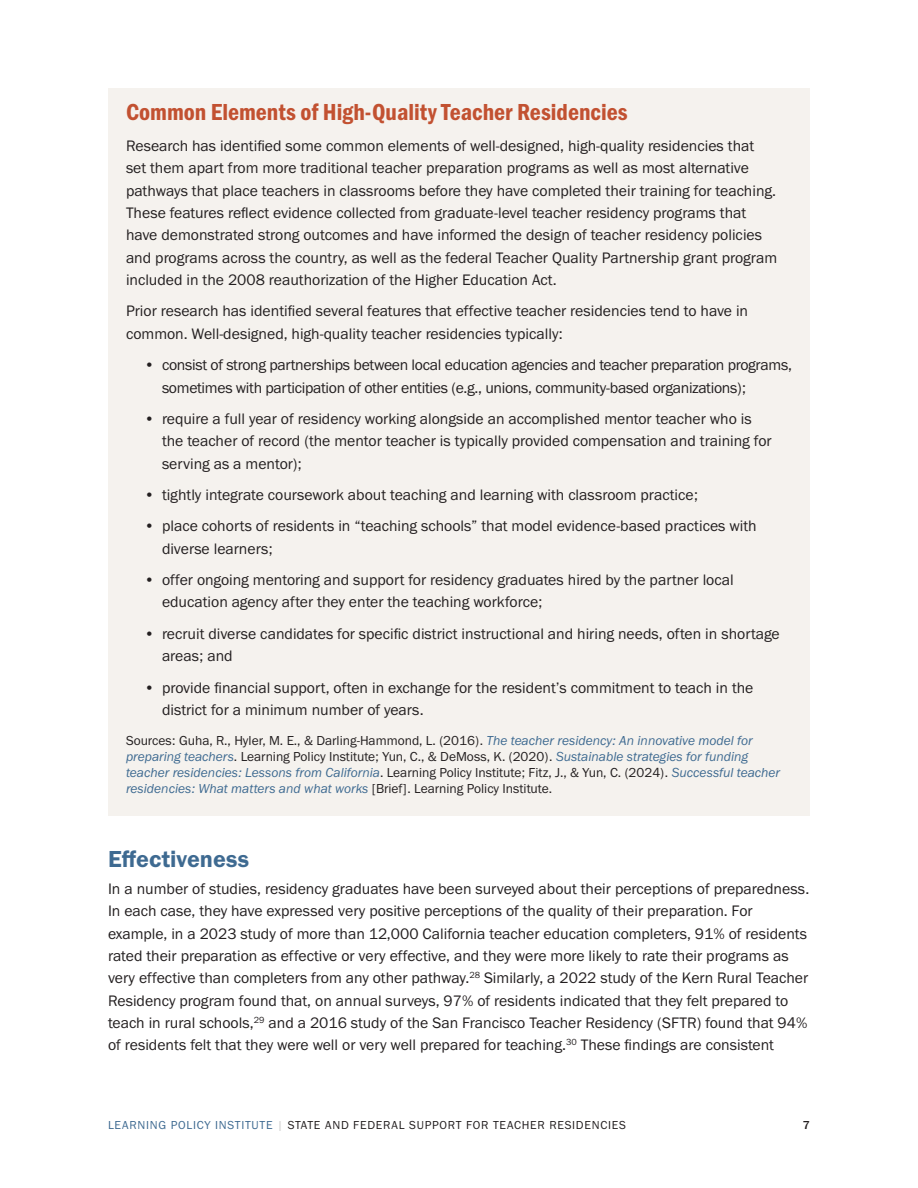
<style>
.page{position:relative;width:918px;height:1188px;background:#fff}
.page>*{position:absolute;margin:0;border:0;box-sizing:border-box;transform-origin:0 0}
.Tan_Shaded_H2__beginning{font:24px "Franklin Gothic URW Con Dem";color:#c25131}
.Heading_2_-_Omit_TOC{font:24px "Franklin Gothic URW Dem";color:#3e6a91}
.Text{font:15.75px/22.4px "Franklin Gothic URW Boo";color:#231f20}
.Tan_Shaded_Text{font:15.75px/22.4px "Franklin Gothic URW Boo";color:#231f20}
.Text-2{font:15.75px/22.4px "Franklin Gothic URW Boo";letter-spacing:-.02em;color:#231f20}
.Tan_Shaded_Note___Source{font:13.5px/16.2px "Franklin Gothic URW Boo";color:#231f20}
.t1{font:12px "Franklin Gothic URW Boo";letter-spacing:.06em;color:#231f20}
.t2{font:12px "Franklin Gothic URW Boo";letter-spacing:.06em;color:#3e6a91}
.t3{font:500 12px "Franklin Gothic URW";color:#231f20}
.s1{font-family:"Franklin Gothic URW Boo Ita";color:#3e6a91}
.s2{color:#cbcbcb}
.s3{color:#231f20}
</style>
<div class="page">
<div style="left:108px;top:88px;width:702px;height:53px;background:#f5f2ee"></div>
<div style="left:108px;top:122px;width:702px;height:182px;background:#f5f2ee"></div>
<div style="left:108px;top:288px;width:702px;height:70px;background:#f5f2ee"></div>
<div style="left:108px;top:342px;width:702px;height:74px;background:#f5f2ee"></div>
<div style="left:108px;top:395px;width:702px;height:97px;background:#f5f2ee"></div>
<div style="left:108px;top:471px;width:702px;height:52px;background:#f5f2ee"></div>
<div style="left:108px;top:503px;width:702px;height:74px;background:#f5f2ee"></div>
<div style="left:108px;top:557px;width:702px;height:74px;background:#f5f2ee"></div>
<div style="left:108px;top:610px;width:702px;height:74px;background:#f5f2ee"></div>
<div style="left:108px;top:664px;width:702px;height:74px;background:#f5f2ee"></div>
<div style="left:108px;top:718px;width:702px;height:98px;background:#f5f2ee"></div>
<p class="Tan_Shaded_H2__beginning" style="left:126px;top:95px;width:503px">Common Elements of High-Quality Teacher Residencies</p>
<p class="Tan_Shaded_Text" style="left:126px;top:134px;width:653px">Research has identified some common elements of well-designed, high-quality residencies that set them apart from more traditional teacher preparation programs as well as most alternative pathways that place teachers in classrooms before they have completed their training for teaching.<br>These features reflect evidence collected from graduate-level teacher residency programs that have demonstrated strong outcomes and have informed the design of teacher residency policies and programs across the country, as well as the federal Teacher Quality Partnership grant program included in the 2008 reauthorization of the H igher Education Act.</p>
<p class="Tan_Shaded_Text" style="left:126px;top:300px;width:624px">Prior research has identified several features that effective teacher residencies tend to have in common. Well-designed, high-quality teacher residencies typically:</p>
<p class="Text-2" style="left:162px;top:353px;width:632px;text-indent:-18px">• consist of strong partnerships between local education agencies and teacher preparation programs, sometimes with participation of other entities (e.g., unions, community-based organizations);</p>
<p class="Text" style="left:162px;top:407px;width:611px;text-indent:-18px">• require a full year of residency working alongside an accomplished mentor teacher who is the teacher of record (the mentor teacher is typically provided compensation and training for serving as a mentor);</p>
<p class="Text" style="left:144px;top:483px;width:556px">• tightly integrate coursework about teaching and learning with classroom practice;</p>
<p class="Text" style="left:162px;top:515px;width:596px;text-indent:-18px">• place cohorts of residents in “teaching schools” that model evidence-based practices with diverse learners;</p>
<p class="Text" style="left:162px;top:568px;width:573px;text-indent:-18px">• offer ongoing mentoring and support for residency graduates hired by the partner local education agency after they enter the teaching workforce;</p>
<p class="Text" style="left:162px;top:622px;width:619px;text-indent:-18px">• recruit diverse candidates for specific district instructional and hiring needs, often in shortage areas; and</p>
<p class="Text" style="left:162px;top:676px;width:593px;text-indent:-18px">• provide financial support, often in exchange for the resident’s commitment to teach in the district for a minimum number of years.</p>
<p class="Tan_Shaded_Note___Source" style="left:126px;top:732px;width:656px">Sources: Guha, R., Hyler, M. E., &amp; Darling-Hammond, L. (2016). <span class="s1">The teacher residency: An innovative model for preparing teachers</span>. Learning Policy Institute; Yun, C., &amp; DeMoss, K. (2020). <span class="s1">Sustainable strategies for funding teacher residencies: Lessons from California</span>. Learning Policy Institute; Fitz, J., &amp; Yun, C. (2024). <span class="s1">Successful teacher residencies: What matters and what works</span> [Brief]. Learning Policy Institute.</p>
<h3 class="Heading_2_-_Omit_TOC" style="left:108px;top:844px;width:143px">Effectiveness</h3>
<p class="Text" style="left:108px;top:877px;width:703px">In a number of studies, residency graduates have been surveyed about their perceptions of preparedness.<br>In each case, they have expressed very positive perceptions of the quality of their preparation. For example, in a 2023 study of more than 12,000 California teacher education completers, 91% of residents rated their preparation as effective or very effective, and they were more likely to rate their programs as very effective than completers from any other pathway.<sup>28</sup> Similarly, a 2022 study of the Kern Rural Teacher Residency program found that, on annual surveys, 97% of residents indicated that they felt prepared to teach in rural schools,<sup>29</sup> and a 2016 study of the San Francisco Teacher Residency (SFTR) found that 94% of residents felt that they were well or very well prepared for teaching.<sup>30</sup> These findings are consistent</p>
<p class="t2" style="left:108px;top:1118px;width:195px">LEARNING POLICY INSTITUTE <span class="s2">|</span> <span class="s3">State</span></p>
<p class="t1" style="left:325px;top:1118px;width:59px">an d Federal</p>
<p class="t1" style="left:409px;top:1118px;width:16px">Support</p>
<p class="t1" style="left:466px;top:1118px;width:8px">for</p>
<p class="t1" style="left:493px;top:1118px;width:15px">Teac</p>
<p class="t1" style="left:522px;top:1118px;width:71px">her Residencies</p>
<p class="t3" style="left:803px;top:1118px;width:9px">7</p>
</div>
